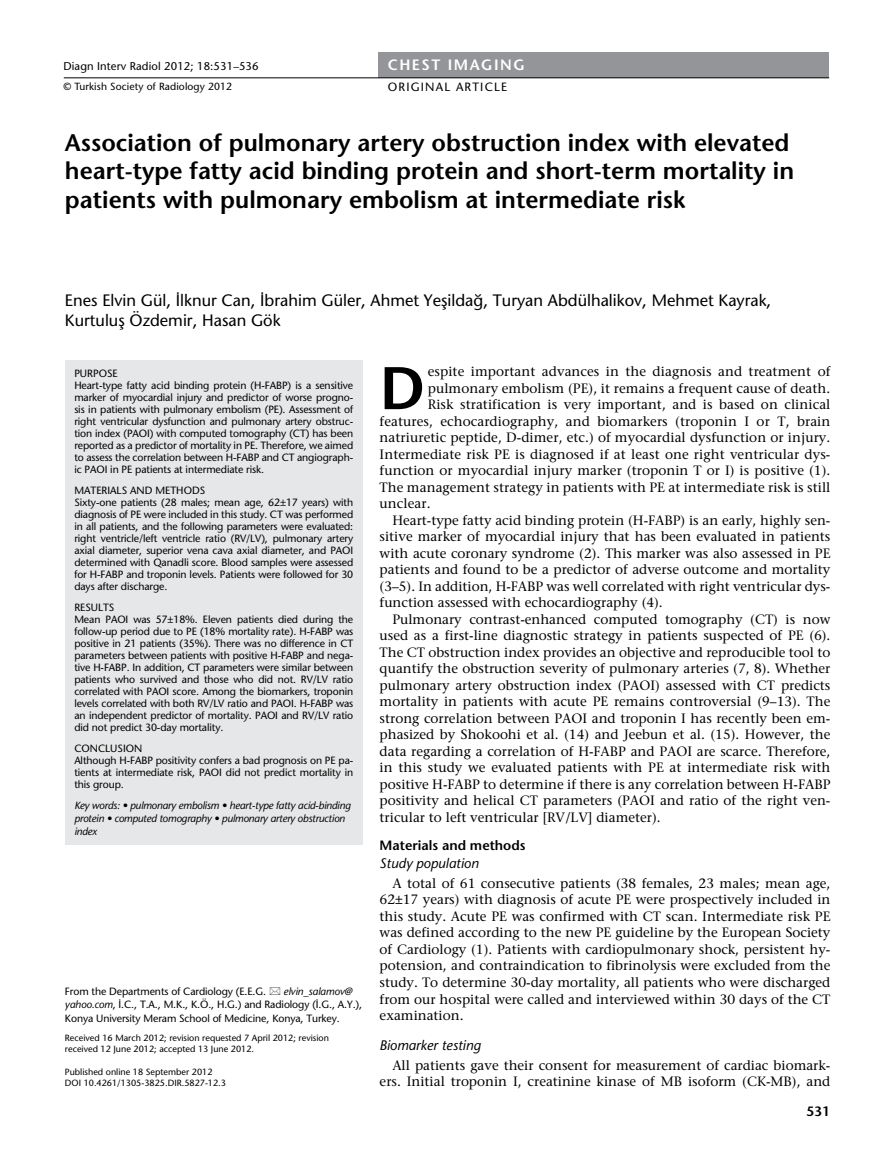
<style>
.page{position:relative;width:893px;height:1170px;background:#fff}
.page>*{position:absolute;margin:0;border:0;box-sizing:border-box;transform-origin:0 0}
.t1{font:600 60px "Stone Sans";color:#000}
.t2{font:600 24px/28.8px "Stone Sans";color:#000}
.t3{font:16.5px/19.8px "Stone Sans";color:#000}
.t4{font:600 15px "Stone Sans";letter-spacing:.1em;color:#fff}
.t5{font:600 15px "Stone Sans Std";letter-spacing:.1em;color:#fff}
.t6{font:italic 13.8px "Stone Sans";color:#000}
.t7{font:13.5px/16.5px "Stone Serif";color:#000;text-align:justify}
.t8{font:600 13.5px "Stone Sans";color:#000}
.t9{font:600 13.5px "Stone Sans Std";color:#000}
.t10{font:12px "Stone Sans";letter-spacing:.1em;color:#000}
.t11{font:12px "Stone Sans Normal Tr";letter-spacing:.1em;color:#000}
.t12{font:11.25px "Stone Sans";color:#000;scale:.9 1}
.t13{font:11.25px "Stone Sans Normal Tr";letter-spacing:.01em;color:#000}
.t14{font:10.5px/12px "Stone Sans";letter-spacing:-.01em;color:#000}
.t15{font:italic 10.5px/12.9px "Stone Sans";letter-spacing:-.02em;color:#000}
.t16{font:10.5px "Stone Sans";letter-spacing:.01em;color:#000}
.t17{font:10.35px "Stone Sans Normal Tr";letter-spacing:.01em;color:#000}
.t18{font:9px/10.8px "Stone Sans";color:#000}
.s1{font-style:italic}
</style>
<div class="page">
<div style="left:65px;top:359px;width:298px;height:485px;background:#e6e7e8"></div>
<div style="left:378px;top:52px;width:451px;height:26px;background:#939598"></div>
<hr style="left:64px;top:78px;width:765px;height:1px;background:#000">
<p class="t5" style="left:388px;top:56px;width:139px">CHEST IMAGING</p>
<p class="t11" style="left:388px;top:79px;width:121px">ORIGINAL ARTICLE</p>
<p class="t13" style="left:63px;top:59px;width:197px">Diagn Interv Radiol 2012; 18:531–536</p>
<p class="t17" style="left:63px;top:80px;width:170px">© Turkish Society of Radiology 2012</p>
<p class="t4" style="left:388px;top:58px;width:239px">CARDIOVASCULAR IMAGING</p>
<p class="t10" style="left:388px;top:83px;width:121px">ORIGINAL ARTICLE</p>
<h2 class="t2" style="left:65px;top:128px;width:731px">Association of pulmonary artery obstruction index with elevated heart-type fatty acid binding protein and short-term mortality in patients with pulmonary embolism at intermediate risk</h2>
<p class="t12" style="left:65px;top:64px;width:301px">Diagn Interv Radiol DOI 10.4261/1305-3825.DIR.5827-12.3</p>
<p class="t16" style="left:65px;top:81px;width:171px">© Turkish Society of Radiology 2012</p>
<p class="t3" style="left:65px;top:290px;width:708px">Enes Elvin Gül, İlknur Can, İbrahim Güler, Ahmet Yeşildağ, Turyan Abdülhalikov, Mehmet Kayrak,<br>Kurtuluş Özdemir, Hasan Gök</p>
<p class="t14" style="left:74px;top:367px;width:280px">PURPOSE<br>Heart-type fatty acid binding protein (H-FABP) is a sensitive marker of myocardial injury and predictor of worse progno&shy;sis in patients with pulmonary embolism (PE). Assessment of right ventricular dysfunction and pulmonary artery obstruc&shy;tion index (PAOI) with computed tomography (CT) has been reported as a predictor of mortality in PE. Therefore, we aimed to assess the correlation between H-FABP and CT angiograph&shy;ic PAOI in PE patients at intermediate risk.</p>
<p class="t14" style="left:74px;top:484px;width:280px">MATERIALS AND METHODS<br>Sixty-one patients (28 males; mean age, 62±17 years) with diagnosis of PE were included in this study. CT was performed in all patients, and the following parameters were evaluated: right ventricle/left ventricle ratio (RV/LV), pulmonary artery axial diameter, superior vena cava axial diameter, and PAOI determined with Qanadli score. Blood samples were assessed for H-FABP and troponin levels. Patients were followed for 30 days after discharge.</p>
<p class="t14" style="left:74px;top:601px;width:280px">RESULTS<br>Mean PAOI was 57±18%. Eleven patients died during the follow-up period due to PE (18% mortality rate). H-FABP was positive in 21 patients (35%). There was no difference in CT parameters between patients with positive H-FABP and nega&shy;tive H-FABP. In addition, CT parameters were similar between patients who survived and those who did not. RV/LV ratio correlated with PAOI score. Among the biomarkers, troponin levels correlated with both RV/LV ratio and PAOI. H-FABP was an independent predictor of mortality. PAOI and RV/LV ratio did not predict 30-day mortality.</p>
<p class="t14" style="left:74px;top:742px;width:280px">CONCLUSION<br>Although H-FABP positivity confers a bad prognosis on PE pa&shy;tients at intermediate risk, PAOI did not predict mortality in this group.</p>
<p class="t15" style="left:74px;top:799px;width:278px">Key words: • pulmonary embolism • heart-type fatty acid-binding protein • computed tomography • pulmonary artery obstruction index</p>
<p class="t14" style="left:65px;top:983px;width:299px;line-height:13.5px;text-indent:219px"><span class="s1">elvin_salamov@ yahoo.com</span>, İ.C., T.A., M.K., K.Ö., H.G.) and Radiology (İ.G., A.Y.),<br>Konya University Meram School of Medicine, Konya, Turkey.</p>
<p class="t18" style="left:65px;top:1032px;width:265px">Received 16 March 2012; revision requested 7 April 2012; revision received 12 June 2012; accepted 13 June 2012.</p>
<p class="t18" style="left:65px;top:1066px;width:163px">Published online 18 September 2012<br>DOI 10.4261/1305-3825.DIR.5827-12.3</p>
<p class="t14" style="left:65px;top:984px;width:203px">From the Departments of Cardiology (E.E.G.</p>
<h1 class="t1" style="left:380px;top:351px;width:47px">D</h1>
<p class="t7" style="left:428px;top:363px;width:404px">espite important advances in the diagnosis and treatment of</p>
<p class="t7" style="left:428px;top:379px;width:404px">pulmonary embolism (PE), it remains a frequent cause of death.</p>
<p class="t7" style="left:428px;top:396px;width:404px">Risk stratification is very important, and is based on clinical</p>
<p class="t7" style="left:380px;top:412px;width:452px">features, echocardiography, and biomarkers (troponin I or T, brain</p>
<p class="t7" style="left:380px;top:429px;width:452px">natriuretic peptide, D-dimer, etc.) of myocardial dysfunction or injury.</p>
<p class="t7" style="left:380px;top:445px;width:452px">Intermediate risk PE is diagnosed if at least one right ventricular dys-</p>
<p class="t7" style="left:380px;top:462px;width:452px">function or myocardial injury marker (troponin T or I) is positive (1).</p>
<p class="t7" style="left:380px;top:478px;width:452px">The management strategy in patients with PE at intermediate risk is still</p>
<p class="t7" style="left:380px;top:495px;width:52px">unclear.</p>
<p class="t7" style="left:392px;top:511px;width:440px">Heart-type fatty acid binding protein (H-FABP) is an early, highly sen-</p>
<p class="t7" style="left:380px;top:528px;width:452px">sitive marker of myocardial injury that has been evaluated in patients</p>
<p class="t7" style="left:380px;top:544px;width:452px">with acute coronary syndrome (2). This marker was also assessed in PE</p>
<p class="t7" style="left:380px;top:561px;width:452px">patients and found to be a predictor of adverse outcome and mortality</p>
<p class="t7" style="left:380px;top:577px;width:452px">(3–5). In addition, H-FABP was well correlated with right ventricular dys-</p>
<p class="t7" style="left:380px;top:594px;width:285px">function assessed with echocardiography (4).</p>
<p class="t7" style="left:392px;top:610px;width:439px">Pulmonary contrast-enhanced computed tomography (CT) is now</p>
<p class="t7" style="left:380px;top:627px;width:452px">used as a first-line diagnostic strategy in patients suspected of PE (6).</p>
<p class="t7" style="left:380px;top:643px;width:452px">The CT obstruction index provides an objective and reproducible tool to</p>
<p class="t7" style="left:380px;top:660px;width:452px">quantify the obstruction severity of pulmonary arteries (7, 8). Whether</p>
<p class="t7" style="left:380px;top:676px;width:452px">pulmonary artery obstruction index (PAOI) assessed with CT predicts</p>
<p class="t7" style="left:380px;top:693px;width:452px">mortality in patients with acute PE remains controversial (9–13). The</p>
<p class="t7" style="left:380px;top:709px;width:452px">strong correlation between PAOI and troponin I has recently been em-</p>
<p class="t7" style="left:380px;top:726px;width:452px">phasized by Shokoohi et al. (14) and Jeebun et al. (15). However, the</p>
<p class="t7" style="left:380px;top:742px;width:452px">data regarding a correlation of H-FABP and PAOI are scarce. Therefore,</p>
<p class="t7" style="left:380px;top:759px;width:452px">in this study we evaluated patients with PE at intermediate risk with</p>
<p class="t7" style="left:380px;top:775px;width:452px">positive H-FABP to determine if there is any correlation between H-FABP</p>
<p class="t7" style="left:380px;top:792px;width:452px">positivity and helical CT parameters (PAOI and ratio of the right ven-</p>
<p class="t7" style="left:380px;top:808px;width:282px">tricular to left ventricular [RV/LV] diameter).</p>
<p class="t8" style="left:380px;top:837px;width:148px">Materials and methods</p>
<p class="t6" style="left:380px;top:855px;width:101px">Study population</p>
<p class="t7" style="left:380px;top:874px;width:452px;text-indent:13px">A total of 61 consecutive patients (38 females, 23 males; mean age, 62±17 years) with diagnosis of acute PE were prospectively included in this study. Acute PE was confirmed with CT scan. Intermediate risk PE was defined according to the new PE guideline by the European Society of Cardiology (1). Patients with cardiopulmonary shock, persistent hy&shy;potension, and contraindication to fibrinolysis were excluded from the study. To determine 30-day mortality, all patients who were discharged from our hospital were called and interviewed within 30 days of the CT examination.</p>
<p class="t6" style="left:380px;top:1036px;width:103px">Biomarker testing</p>
<p class="t7" style="left:380px;top:1056px;width:452px;text-align:right">All patients gave their consent for measurement of cardiac biomark&shy;ers. Initial troponin I, creatinine kinase of MB isoform (CK-MB), and</p>
<p class="t9" style="left:807px;top:1103px;width:25px">531</p>
</div>
